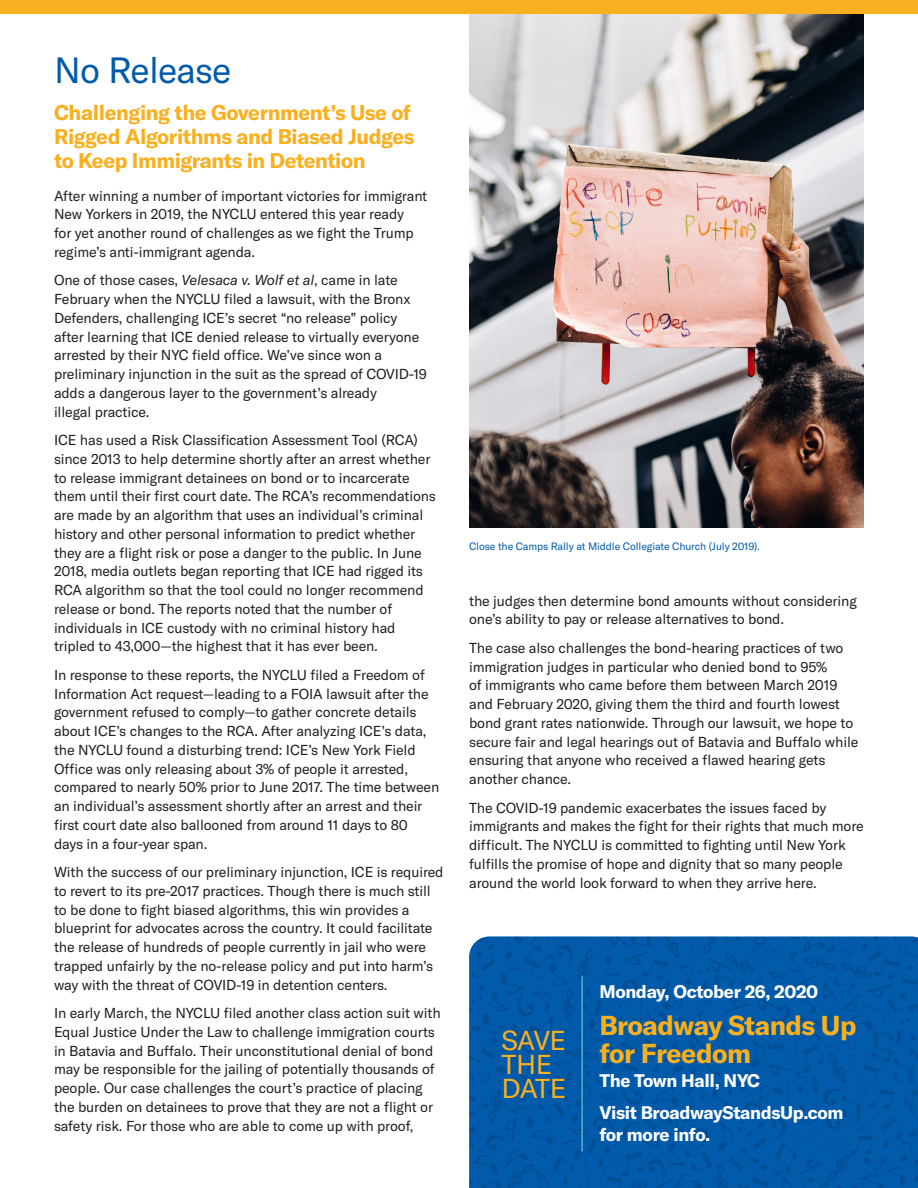
<style>
.page{position:relative;width:918px;height:1188px;background:#fff}
.page>*{position:absolute;margin:0;border:0;box-sizing:border-box;transform-origin:0 0}
.t1{font:36px "GT America";letter-spacing:-.02em;color:#015aaa}
.t2{font:700 27px/28.5px "GT America";letter-spacing:-.02em;color:#f8b020}
.t3{font:27px/24px "GT America";letter-spacing:-.025em;color:#f8b020}
.t4{font:700 21px/24px "GT America";letter-spacing:-.02em;color:#f8b020}
.t5{font:700 18px/22.5px "GT America";letter-spacing:-.02em;color:#fff}
.t6{font:14.25px/18.8px "GT America";letter-spacing:-.01em;color:#231f20}
.t7{font:10.5px "GT America";letter-spacing:-.01em;color:#015aaa}
.s1{font-style:italic}
</style>
<div class="page">
<img style="left:469px;top:14px;width:395px;height:514px">
<svg style="left:469px;top:936px;width:449px;height:252px;background:#0158a7"></svg>
<hr style="left:582px;top:976px;width:1px;height:175px;background:#77c9db">
<div style="left:0;top:0;width:918px;height:14px;background:#f8b020"></div>
<p class="t1" style="left:54px;top:49px;width:179px">No Release</p>
<p class="t4" style="left:54px;top:101px;width:362px">Challenging the Government’s Use of<br>Rigged Algorithms and Biased Judges to Keep Immigrants in Detention</p>
<p class="t6" style="left:54px;top:186px;width:375px">After winning a number of important victories for immigrant New Yorkers in 2019, the NYCLU entered this year ready<br>for yet another round of challenges as we fight the Trump regime’s anti-immigrant agenda.</p>
<p class="t6" style="left:54px;top:271px;width:375px">One of those cases, <span class="s1">Velesaca v. Wolf et al</span>, came in late February when the NYCLU filed a lawsuit, with the Bronx Defenders, challenging ICE’s secret “no release” policy after learning that ICE denied release to virtually everyone arrested by their NYC field office. We’ve since won a preliminary injunction in the suit as the spread of COVID-19 adds a dangerous layer to the government’s already<br>illegal practice.</p>
<p class="t6" style="left:54px;top:431px;width:384px">ICE has used a Risk Classification Assessment Tool (RCA) since 2013 to help determine shortly after an arrest whether to release immigrant detainees on bond or to incarcerate them until their first court date. The RCA’s recommendations are made by an algorithm that uses an individual’s criminal history and other personal information to predict whether they are a flight risk or pose a danger to the public. In June 2018, media outlets began reporting that ICE had rigged its RCA algorithm so that the tool could no longer recommend release or bond. The reports noted that the number of individuals in ICE custody with no criminal history had tripled to 43,000—the highest that it has ever been.</p>
<p class="t6" style="left:54px;top:665px;width:387px">In response to these reports, the NYCLU filed a Freedom of Information Act request—leading to a FOIA lawsuit after the government refused to comply—to gather concrete details about ICE’s changes to the RCA. After analyzing ICE’s data, the NYCLU found a disturbing trend: ICE’s New York Field Office was only releasing about 3% of people it arrested, compared to nearly 50% prior to June 2017. The time between an individual’s assessment shortly after an arrest and their first court date also ballooned from around 11 days to 80 days in a four-year span.</p>
<p class="t6" style="left:54px;top:863px;width:391px">With the success of our preliminary injunction, ICE is required to revert to its pre-2017 practices. Though there is much still to be done to fight biased algorithms, this win provides a blueprint for advocates across the country. It could facilitate the release of hundreds of people currently in jail who were trapped unfairly by the no-release policy and put into harm’s way with the threat of COVID-19 in detention centers.</p>
<p class="t6" style="left:54px;top:1004px;width:388px">In early March, the NYCLU filed another class action suit with Equal Justice Under the Law to challenge immigration courts in Batavia and Buffalo. Their unconstitutional denial of bond may be responsible for the jailing of potentially thousands of people. Our case challenges the court’s practice of placing the burden on detainees to prove that they are not a flight or safety risk. For those who are able to come up with proof,</p>
<p class="t7" style="left:469px;top:540px;width:292px">Close the Camps Rally at Middle Collegiate Church (July 2019).</p>
<p class="t6" style="left:469px;top:591px;width:389px">the judges then determine bond amounts without considering one’s ability to pay or release alternatives to bond.</p>
<p class="t6" style="left:469px;top:638px;width:391px">The case also challenges the bond-hearing practices of two immigration judges in particular who denied bond to 95%<br>of immigrants who came before them between March 2019 and February 2020, giving them the third and fourth lowest bond grant rates nationwide. Through our lawsuit, we hope to secure fair and legal hearings out of Batavia and Buffalo while ensuring that anyone who received a flawed hearing gets another chance.</p>
<p class="t6" style="left:469px;top:798px;width:396px">The COVID-19 pandemic exacerbates the issues faced by immigrants and makes the fight for their rights that much more difficult. The NYCLU is committed to fighting until New York fulfills the promise of hope and dignity that so many people around the world look forward to when they arrive here.</p>
<p class="t3" style="left:501px;top:1029px;width:66px">SAVE<br>THE<br>DATE</p>
<p class="t5" style="left:599px;top:980px;width:220px">Monday, October 26, 2020</p>
<p class="t2" style="left:599px;top:1011px;width:259px">Broadway Stands Up for Freedom</p>
<p class="t5" style="left:599px;top:1070px;width:162px">The Town Hall, NYC</p>
<p class="t5" style="left:599px;top:1101px;width:246px">Visit BroadwayStandsUp.com for more info.</p>
</div>
